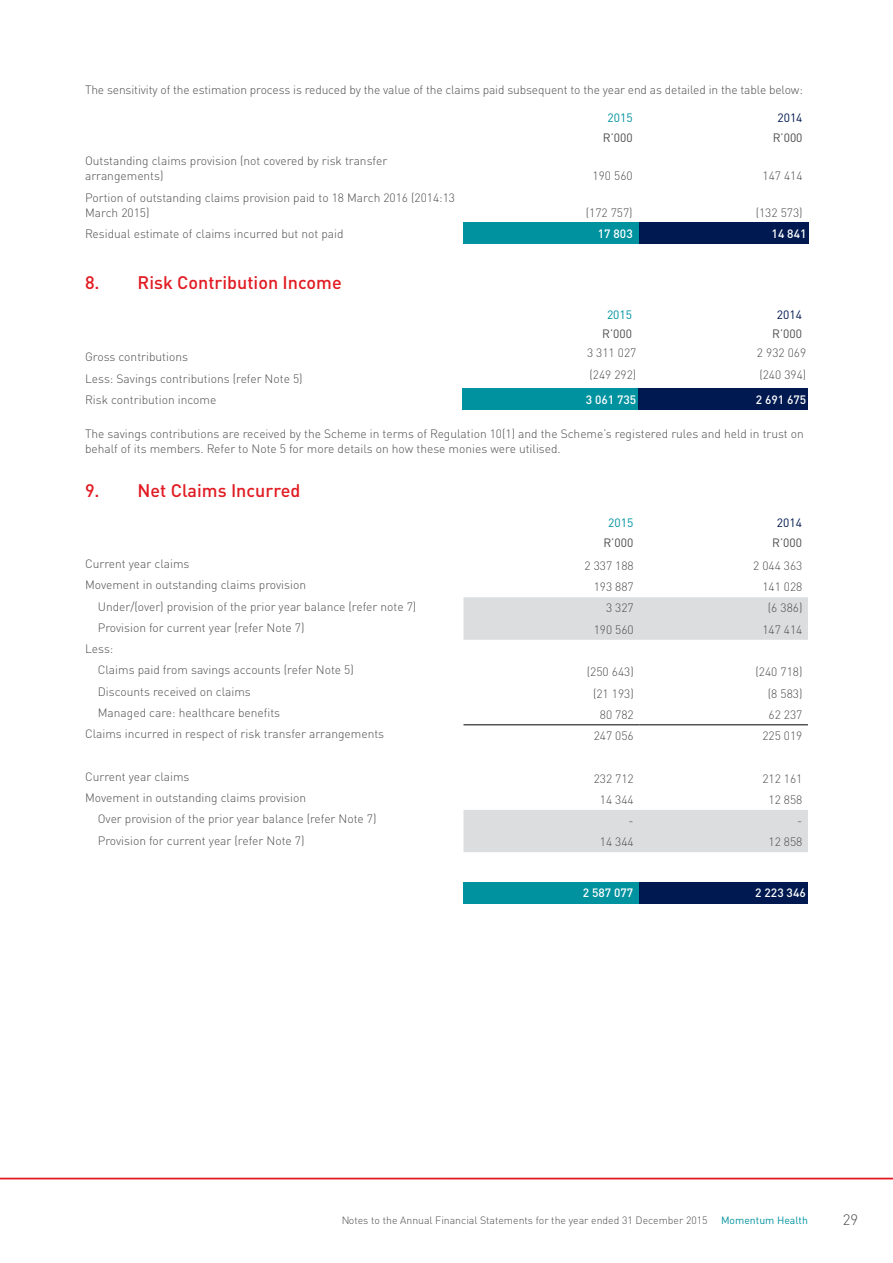
<style>
.page{position:relative;width:893px;height:1263px;background:#fff}
.page>*{position:absolute;margin:0;border:0;box-sizing:border-box;transform-origin:0 0}
.t1{font:500 18px "DINOT";color:#e11b22}
.t2{font:300 15px "DINOT";color:#4d4d4f}
.t3{font:300 12px/15px "DINOT";color:#4d4d4f}
.t4{font:500 12px "DINOT";color:#fff}
.t5{font:12px "DINOT";color:#4d4d4f}
.t6{font:12px "DINOT";color:#00929f}
.t7{font:12px "DINOT";color:#001950}
.t8{font:300 10.5px "DINOT";color:#4d4d4f}
.t9{font:10.5px "DINOT";color:#00929f}
</style>
<div class="page">
<svg style="left:0;top:1177px;width:893px;height:3px;background:#ed777b"></svg>
<div style="left:463px;top:223px;width:176px;height:21px;background:#00929f"></div>
<div style="left:639px;top:223px;width:170px;height:21px;background:#001950"></div>
<div style="left:463px;top:389px;width:175px;height:21px;background:#00929f"></div>
<div style="left:638px;top:389px;width:170px;height:21px;background:#001950"></div>
<svg style="left:463px;top:597px;width:345px;height:255px"></svg>
<div style="left:463px;top:882px;width:176px;height:21px;background:#00929f"></div>
<div style="left:639px;top:882px;width:169px;height:21px;background:#001950"></div>
<hr style="left:463px;top:724px;width:176px;height:1px;background:#000">
<hr style="left:639px;top:724px;width:169px;height:1px;background:#000">
<p class="t3" style="left:85px;top:82px;width:719px">The sensitivity of the estimation process is reduced by the value of the claims paid subsequent to the year end as detailed in the table below:</p>
<p class="t6" style="left:608px;top:110px;width:27px">2015</p>
<p class="t7" style="left:777px;top:110px;width:27px">2014</p>
<p class="t5" style="left:603px;top:130px;width:31px">R’000</p>
<p class="t5" style="left:773px;top:130px;width:31px">R’000</p>
<p class="t3" style="left:85px;top:153px;width:304px">Outstanding claims provision (not covered by risk transfer arrangements)</p>
<p class="t3" style="left:593px;top:169px;width:42px">190 560</p>
<p class="t3" style="left:762px;top:169px;width:42px">147 414</p>
<p class="t3" style="left:85px;top:190px;width:372px">Portion of outstanding claims provision paid to 18 March 2016 (2014:13<br>March 2015)</p>
<p class="t3" style="left:586px;top:205px;width:48px">(172 757)</p>
<p class="t3" style="left:756px;top:205px;width:48px">(132 573)</p>
<p class="t3" style="left:85px;top:226px;width:260px">Residual estimate of claims incurred but not paid</p>
<p class="t4" style="left:598px;top:226px;width:36px">17 803</p>
<p class="t4" style="left:772px;top:226px;width:36px">14 841</p>
<h1 class="t1" style="left:85px;top:271px;width:258px">8. Risk Contribution Income</h1>
<p class="t6" style="left:607px;top:307px;width:27px">2015</p>
<p class="t7" style="left:777px;top:307px;width:27px">2014</p>
<p class="t5" style="left:602px;top:326px;width:31px">R’000</p>
<p class="t5" style="left:772px;top:326px;width:31px">R’000</p>
<p class="t3" style="left:85px;top:349px;width:105px">Gross contributions</p>
<p class="t3" style="left:587px;top:345px;width:51px">3 311 027</p>
<p class="t3" style="left:757px;top:345px;width:51px">2 932 069</p>
<p class="t3" style="left:85px;top:371px;width:219px">Less: Savings contributions (refer Note 5)</p>
<p class="t3" style="left:589px;top:367px;width:48px">(249 292)</p>
<p class="t3" style="left:759px;top:367px;width:48px">(240 394)</p>
<p class="t3" style="left:85px;top:392px;width:133px">Risk contribution income</p>
<p class="t4" style="left:586px;top:392px;width:52px">3 061 735</p>
<p class="t4" style="left:756px;top:392px;width:52px">2 691 675</p>
<p class="t3" style="left:85px;top:426px;width:720px">The savings contributions are received by the Scheme in terms of Regulation 10(1) and the Scheme’s registered rules and held in trust on behalf of its members. Refer to Note 5 for more details on how these monies were utilised.</p>
<h1 class="t1" style="left:85px;top:479px;width:217px">9. Net Claims Incurred</h1>
<p class="t6" style="left:608px;top:516px;width:27px">2015</p>
<p class="t7" style="left:777px;top:516px;width:27px">2014</p>
<p class="t5" style="left:603px;top:535px;width:31px">R’000</p>
<p class="t5" style="left:772px;top:535px;width:31px">R’000</p>
<p class="t3" style="left:85px;top:556px;width:106px">Current year claims</p>
<p class="t3" style="left:584px;top:558px;width:51px">2 337 188</p>
<p class="t3" style="left:753px;top:558px;width:51px">2 044 363</p>
<p class="t3" style="left:85px;top:577px;width:223px">Movement in outstanding claims provision</p>
<p class="t3" style="left:594px;top:579px;width:42px">193 887</p>
<p class="t3" style="left:762px;top:579px;width:42px">141 028</p>
<p class="t3" style="left:98px;top:599px;width:320px">Under/(over) provision of the prior year balance (refer note 7)</p>
<p class="t3" style="left:606px;top:600px;width:29px">3 327</p>
<p class="t3" style="left:768px;top:600px;width:36px">(6 386)</p>
<p class="t3" style="left:98px;top:620px;width:208px">Provision for current year (refer Note 7)</p>
<p class="t3" style="left:594px;top:622px;width:42px">190 560</p>
<p class="t3" style="left:762px;top:622px;width:42px">147 414</p>
<p class="t3" style="left:98px;top:638px;width:257px;line-height:21.3px;text-indent:-13px">Less:<br>Claims paid from savings accounts (refer Note 5)</p>
<p class="t3" style="left:587px;top:664px;width:48px">(250 643)</p>
<p class="t3" style="left:755px;top:664px;width:48px">(240 718)</p>
<p class="t3" style="left:98px;top:684px;width:155px">Discounts received on claims</p>
<p class="t3" style="left:593px;top:685px;width:42px">(21 193)</p>
<p class="t3" style="left:768px;top:685px;width:36px">(8 583)</p>
<p class="t3" style="left:98px;top:705px;width:184px">Managed care: healthcare benefits</p>
<p class="t3" style="left:600px;top:707px;width:35px">80 782</p>
<p class="t3" style="left:768px;top:707px;width:35px">62 237</p>
<p class="t3" style="left:85px;top:726px;width:301px">Claims incurred in respect of risk transfer arrangements</p>
<p class="t3" style="left:594px;top:728px;width:42px">247 056</p>
<p class="t3" style="left:762px;top:728px;width:42px">225 019</p>
<p class="t3" style="left:85px;top:769px;width:106px">Current year claims</p>
<p class="t3" style="left:594px;top:771px;width:42px">232 712</p>
<p class="t3" style="left:762px;top:771px;width:42px">212 161</p>
<p class="t3" style="left:85px;top:790px;width:223px">Movement in outstanding claims provision</p>
<p class="t3" style="left:600px;top:792px;width:35px">14 344</p>
<p class="t3" style="left:768px;top:792px;width:35px">12 858</p>
<p class="t3" style="left:98px;top:811px;width:280px">Over provision of the prior year balance (refer Note 7)</p>
<p class="t3" style="left:629px;top:813px;width:7px">-</p>
<p class="t3" style="left:797px;top:813px;width:7px">-</p>
<p class="t3" style="left:98px;top:833px;width:208px">Provision for current year (refer Note 7)</p>
<p class="t3" style="left:600px;top:834px;width:35px">14 344</p>
<p class="t3" style="left:768px;top:834px;width:35px">12 858</p>
<p class="t4" style="left:583px;top:885px;width:52px">2 587 077</p>
<p class="t4" style="left:755px;top:885px;width:52px">2 223 346</p>
<p class="t8" style="left:341px;top:1214px;width:368px">Notes to the Annual Financial Statements for the year ended 31 December 2015</p>
<p class="t9" style="left:721px;top:1214px;width:88px">Momentum Health</p>
<p class="t2" style="left:843px;top:1210px;width:17px">29</p>
</div>
